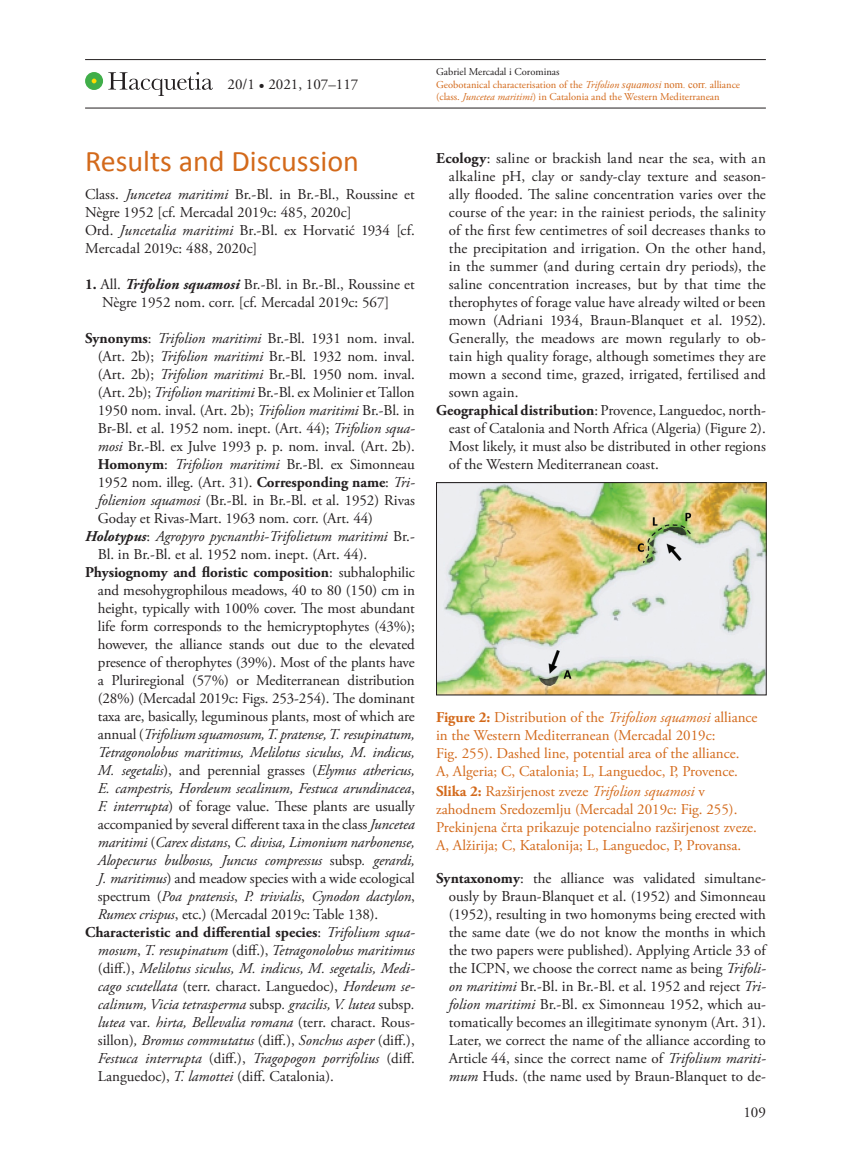
<style>
.page{position:relative;width:851px;height:1149px;background:#fff}
.page>*{position:absolute;margin:0;border:0;box-sizing:border-box;transform-origin:0 0}
._4_Naslov_1{font:30px "Calibri";color:#d3691a}
._5a_besedilo_brez_od{font:15px/18px "Adobe Garamond Pro";color:#231f20;text-align:justify}
._5a_besedilo_brez_od-2{font:italic 15px/18px "Adobe Garamond Pro";color:#231f20;text-align:justify}
._6_tekst_k_slikam{font:15px/18px "Adobe Garamond Pro";color:#d3691a}
._5b_besedilo_z_odmik{font:15px/18px "Adobe Garamond Pro";color:#231f20}
.t1{font:10.5px/12.6px "Adobe Garamond Pro";color:#d3691a}
.s1{font-style:italic}
.s2{font-weight:700}
.s3{font-weight:700;font-style:italic}
.s4{font-weight:700;font-style:normal}
.s5{font-style:normal}
.s6{color:#231f20}
.s7{font-family:"Times New Roman";font-style:italic}
.s8{font-family:"Times New Roman"}
</style>
<div class="page">
<hr style="left:85px;top:59px;width:680px;height:1px;background:#231f20">
<hr style="left:85px;top:108px;width:680px;height:1px;background:#231f20">
<svg style="left:108px;top:72px;width:105px;height:24px"></svg>
<div style="left:85px;top:72px;width:18px;height:18px;background:#40ae49;border-radius:50%"></div>
<svg style="left:92px;top:79px;width:4px;height:4px"></svg>
<img style="left:438px;top:484px;width:326px;height:209px">
<div style="left:436px;top:482px;width:330px;height:213px;border:1px solid #231f20"></div>
<p class="_5a_besedilo_brez_od" style="left:227px;top:76px;width:132px">20/1 • 2021, 107–117</p>
<p class="_4_Naslov_1" style="left:85px;top:142px;width:275px">Results and Discussion</p>
<p class="_5a_besedilo_brez_od" style="left:85px;top:185px;width:331px">Class. <span class="s1">Juncetea maritimi</span> Br.-Bl. in Br.-Bl., Roussine et<br>Nègre 1952 [cf. Mercadal 2019c: 485, 2020c]</p>
<p class="_5b_besedilo_z_odmik" style="left:85px;top:221px;width:331px">Ord. <span class="s1">Juncetalia maritimi</span> Br.-Bl. ex Horvatić 1934 [cf.<br>Mercadal 2019c: 488, 2020c]</p>
<p class="_5a_besedilo_brez_od" style="left:85px;top:275px;width:331px;text-align:center"><span class="s2">1.</span> All. <span class="s3">Trifolion squamosi</span> Br.-Bl. in Br.-Bl., Roussine et<br>Nègre 1952 nom. corr. [cf. Mercadal 2019c: 567]</p>
<p class="_5a_besedilo_brez_od" style="left:98px;top:329px;width:318px;text-indent:-13px"><span class="s2">Synonyms</span>: <span class="s1">Trifolion maritimi</span> Br.-Bl. 1931 nom. inval. (Art. 2b); <span class="s1">Trifolion maritimi</span> Br.-Bl. 1932 nom. inval. (Art. 2b); <span class="s1">Trifolion maritimi</span> Br.-Bl. 1950 nom. inval. (Art. 2b); <span class="s1">Trifolion maritimi</span> Br.-Bl. ex Molinier et Tallon 1950 nom. inval. (Art. 2b); <span class="s1">Trifolion maritimi</span> Br.-Bl. in Br-Bl. et al. 1952 nom. inept. (Art. 44); <span class="s1">Trifolion squa&shy;mosi</span> Br.-Bl. ex Julve 1993 p. p. nom. inval. (Art. 2b).<br><span class="s2">Homonym</span>: <span class="s1">Trifolion maritimi</span> Br.-Bl. ex Simonneau 1952 nom. illeg. (Art. 31). <span class="s2">Corresponding name</span>: <span class="s1">Tri&shy;folienion squamosi</span> (Br.-Bl. in Br.-Bl. et al. 1952) Rivas Goday et Rivas-Mart. 1963 nom. corr. (Art. 44)</p>
<p class="_5a_besedilo_brez_od" style="left:98px;top:527px;width:318px;text-indent:-13px"><span class="s3">Holotypus</span>: <span class="s1">Agropyro pycnanthi-Trifolietum maritimi</span> Br.-<br>Bl. in Br.-Bl. et al. 1952 nom. inept. (Art. 44).</p>
<p class="_5a_besedilo_brez_od" style="left:98px;top:563px;width:318px;text-indent:-13px"><span class="s2">Physiognomy and floristic composition</span>: subhalophilic and mesohygrophilous meadows, 40 to 80 (150) cm in height, typically with 100% cover. The most abundant life form corresponds to the hemicryptophytes (43%); however, the alliance stands out due to the elevated presence of therophytes (39%). Most of the plants have a Pluriregional (57%) or Mediterranean distribution (28%) (Mercadal 2019c: Figs. 253-254). The dominant taxa are, basically, leguminous plants, most of which are annual (<span class="s1">Trifolium squamosum, T. pratense, T. resupinatum, Tetragonolobus maritimus, Melilotus siculus, M. indicus, M. segetalis</span>), and perennial grasses (<span class="s1">Elymus athericus, E. campestris, Hordeum secalinum, Festuca arundinacea</span>, <span class="s1">F. interrupta</span>) of forage value. These plants are usually accompanied by several different taxa in the class <span class="s1">Juncetea maritimi</span> (<span class="s1">Carex distans</span>, <span class="s1">C. divisa, Limonium narbonense, Alopecurus bulbosus, Juncus compressus</span> subsp<span class="s1">. gerardi, J. maritimus</span>) and meadow species with a wide ecological spectrum (<span class="s1">Poa pratensis</span>, <span class="s1">P. trivialis</span>, <span class="s1">Cynodon dactylon</span>, <span class="s1">Rumex crispus</span>, etc.) (Mercadal 2019c: Table 138).</p>
<p class="_5a_besedilo_brez_od-2" style="left:98px;top:923px;width:318px;text-indent:-13px"><span class="s4">Characteristic and differential species</span><span class="s5">:</span> Trifolium squa&shy;mosum<span class="s5">,</span> T. resupinatum <span class="s5">(diff.),</span> Tetragonolobus maritimus <span class="s5">(diff.),</span> Melilotus siculus, M. indicus, M. segetalis, Medi&shy;cago scutellata <span class="s5">(terr. charact. Languedoc),</span> Hordeum se&shy;calinum, Vicia tetrasperma <span class="s5">subsp</span>. gracilis, V. lutea <span class="s5">subsp</span>. lutea <span class="s5">var</span>. hirta, Bellevalia romana <span class="s5">(terr. charact. Rous&shy;sillon)</span>, Bromus commutatus <span class="s5">(diff.),</span> Sonchus asper <span class="s5">(diff.), </span>Festuca interrupta <span class="s5">(diff.),</span> Tragopogon porrifolius <span class="s5">(diff.<br>Languedoc),</span> T. lamottei <span class="s5">(diff. Catalonia).</span></p>
<p class="t1" style="left:436px;top:66px;width:305px"><span class="s6">Gabriel Mercadal i Corominas<br></span>Geobotanical characterisation of the <span class="s1">Trifolion</span> <span class="s7">squamosi</span> <span class="s8">nom. corr.</span> alliance (class. <span class="s1">Juncetea maritimi</span>) in Catalonia and the Western Mediterranean</p>
<p class="_5a_besedilo_brez_od" style="left:449px;top:149px;width:318px;text-indent:-13px"><span class="s2">Ecology</span>: saline or brackish land near the sea, with an alkaline pH, clay or sandy-clay texture and season&shy;ally flooded. The saline concentration varies over the course of the year: in the rainiest periods, the salinity of the first few centimetres of soil decreases thanks to the precipitation and irrigation. On the other hand, in the summer (and during certain dry periods), the saline concentration increases, but by that time the therophytes of forage value have already wilted or been mown (Adriani 1934, Braun-Blanquet et al. 1952).<br>Generally, the meadows are mown regularly to ob&shy;tain high quality forage, although sometimes they are mown a second time, grazed, irrigated, fertilised and sown again.</p>
<p class="_5a_besedilo_brez_od" style="left:449px;top:401px;width:318px;text-indent:-13px"><span class="s2">Geographical distribution</span>: Provence, Languedoc, north&shy;east of Catalonia and North Africa (Algeria) (Figure 2).<br>Most likely, it must also be distributed in other regions of the Western Mediterranean coast.</p>
<p class="_6_tekst_k_slikam" style="left:436px;top:708px;width:323px"><span class="s2">Figure 2:</span> Distribution of the <span class="s1">Trifolion squamosi</span> alliance in the Western Mediterranean (Mercadal 2019c:<br>Fig. 255). Dashed line, potential area of the alliance.<br>A, Algeria; C, Catalonia; L, Languedoc, P, Provence.</p>
<p class="_6_tekst_k_slikam" style="left:436px;top:782px;width:322px"><span class="s2">Slika 2:</span> Razširjenost zveze <span class="s1">Trifolion squamosi</span> v zahodnem Sredozemlju (Mercadal 2019c: Fig. 255).<br>Prekinjena črta prikazuje potencialno razširjenost zveze.<br>A, Alžirija; C, Katalonija; L, Languedoc, P, Provansa.</p>
<p class="_5a_besedilo_brez_od" style="left:449px;top:869px;width:318px;text-indent:-13px"><span class="s2">Syntaxonomy</span>: the alliance was validated simultane&shy;ously by Braun-Blanquet et al. (1952) and Simonneau (1952), resulting in two homonyms being erected with the same date (we do not know the months in which the two papers were published). Applying Article 33 of the ICPN, we choose the correct name as being <span class="s1">Trifoli&shy;on maritimi</span> Br.-Bl. in Br.-Bl. et al. 1952 and reject <span class="s1">Tri&shy;folion maritimi</span> Br.-Bl. ex Simonneau 1952, which au&shy;tomatically becomes an illegitimate synonym (Art. 31).<br>Later, we correct the name of the alliance according to Article 44, since the correct name of <span class="s1">Trifolium mariti&shy;mum</span> Huds. (the name used by Braun-Blanquet to de-</p>
<p class="_5a_besedilo_brez_od" style="left:743px;top:1103px;width:24px">109</p>
</div>
